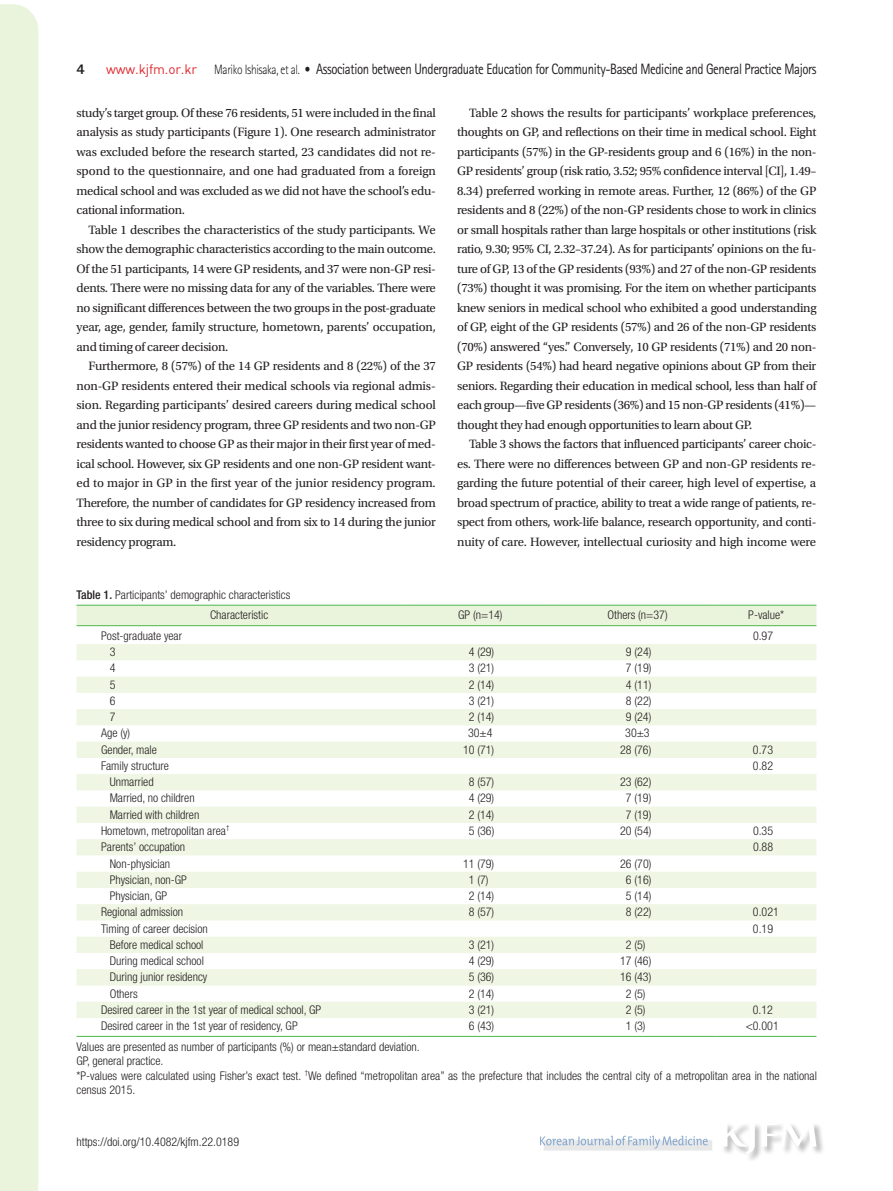
<style>
.page{position:relative;width:893px;height:1191px;background:#fff}
.page>*{position:absolute;margin:0;border:0;box-sizing:border-box;transform-origin:0 0}
.t1{font:15px "Rotis Sans Serif Std";letter-spacing:-.03em;color:#231f20;scale:.85 1}
.t2{font:800 15px "Rotis Sans Serif Std";color:#231f20}
.t3{font:13.5px "Dinreg";letter-spacing:-.01em;color:#e02a30}
.t4{font:12.75px/19.5px "Utopia Std";letter-spacing:-.025em;color:#231f20;text-align:justify}
.t5{font:300 condensed 12px/14.4px "Helvetica Neue LT Std";color:#231f20}
.s1{font-weight:300;font-size:13.5px}
.s2{font-weight:500}
</style>
<div class="page">
<div style="left:0;top:4px;width:38px;height:1187px;background:#eaf3dc"></div>
<div style="left:721px;top:1122px;width:104px;height:40px;background:#231f20;opacity:.3"></div>
<svg style="left:722px;top:1122px;width:94px;height:32px"></svg>
<div style="left:544px;top:1140px;width:168px;height:10px;background:#e8e8e9"></div>
<svg style="left:540px;top:1135px;width:168px;height:13px"></svg>
<div style="left:77px;top:606px;width:739px;height:19px;background:#eaf3dc"></div>
<svg style="left:77px;top:644px;width:739px;height:374px;fill:#f1f7e7"></svg>
<hr style="left:77px;top:605px;width:325px;height:1px;background:#4cb848">
<hr style="left:402px;top:605px;width:157px;height:1px;background:#4cb848">
<hr style="left:559px;top:605px;width:157px;height:1px;background:#4cb848">
<hr style="left:716px;top:605px;width:100px;height:1px;background:#4cb848">
<hr style="left:77px;top:625px;width:325px;height:1px;background:#4cb848">
<hr style="left:402px;top:625px;width:157px;height:1px;background:#4cb848">
<hr style="left:559px;top:625px;width:157px;height:1px;background:#4cb848">
<hr style="left:716px;top:625px;width:100px;height:1px;background:#4cb848">
<hr style="left:77px;top:1036px;width:325px;height:1px;background:#4cb848">
<hr style="left:402px;top:1036px;width:157px;height:1px;background:#4cb848">
<hr style="left:559px;top:1036px;width:157px;height:1px;background:#4cb848">
<hr style="left:716px;top:1036px;width:100px;height:1px;background:#4cb848">
<p class="t2" style="left:77px;top:60px;width:10px">4</p>
<p class="t3" style="left:106px;top:61px;width:93px">www.kjfm.or.kr</p>
<p class="t1" style="left:214px;top:60px;width:710px"><span class="s1">Mariko Ishisaka, et al. •</span> Association between Undergraduate Education for Community-Based Medicine and General Practice Majors</p>
<p class="t4" style="left:77px;top:103px;width:361px">study’s target group. Of these 76 residents, 51 were included in the final analysis as study participants (Figure 1). One research administrator was excluded before the research started, 23 candidates did not re&shy;spond to the questionnaire, and one had graduated from a foreign medical school and was excluded as we did not have the school’s edu&shy;cational information.</p>
<p class="t4" style="left:77px;top:220px;width:361px;text-indent:12px">Table 1 describes the characteristics of the study participants. We show the demographic characteristics according to the main outcome.<br>Of the 51 participants, 14 were GP residents, and 37 were non-GP resi&shy;dents. There were no missing data for any of the variables. There were no significant differences between the two groups in the post-graduate year, age, gender, family structure, hometown, parents’ occupation, and timing of career decision.</p>
<p class="t4" style="left:77px;top:357px;width:361px;text-indent:12px">Furthermore, 8 (57%) of the 14 GP residents and 8 (22%) of the 37 non-GP residents entered their medical schools via regional admis&shy;sion. Regarding participants’ desired careers during medical school and the junior residency program, three GP residents and two non-GP residents wanted to choose GP as their major in their first year of med&shy;ical school. However, six GP residents and one non-GP resident want&shy;ed to major in GP in the first year of the junior residency program.<br>Therefore, the number of candidates for GP residency increased from three to six during medical school and from six to 14 during the junior residency program.</p>
<p class="t5" style="left:210px;top:584px;width:82px;line-height:20.7px;text-indent:-134px"><span class="s2">Table 1.</span> Participants’ demographic characteristics<br>Characteristic</p>
<p class="t4" style="left:457px;top:103px;width:361px;text-indent:12px">Table 2 shows the results for participants’ workplace preferences, thoughts on GP, and reflections on their time in medical school. Eight participants (57%) in the GP-residents group and 6 (16%) in the non-GP residents’ group (risk ratio, 3.52; 95% confidence interval [CI], 1.49– 8.34) preferred working in remote areas. Further, 12 (86%) of the GP residents and 8 (22%) of the non-GP residents chose to work in clinics or small hospitals rather than large hospitals or other institutions (risk ratio, 9.30; 95% CI, 2.32–37.24). As for participants’ opinions on the fu&shy;ture of GP, 13 of the GP residents (93%) and 27 of the non-GP residents (73%) thought it was promising. For the item on whether participants knew seniors in medical school who exhibited a good understanding of GP, eight of the GP residents (57%) and 26 of the non-GP residents (70%) answered “yes.” Conversely, 10 GP residents (71%) and 20 non-GP residents (54%) had heard negative opinions about GP from their seniors. Regarding their education in medical school, less than half of each group—five GP residents (36%) and 15 non-GP residents (41%)— thought they had enough opportunities to learn about GP.</p>
<p class="t4" style="left:457px;top:435px;width:361px;text-indent:12px">Table 3 shows the factors that influenced participants’ career choic&shy;es. There were no differences between GP and non-GP residents re&shy;garding the future potential of their career, high level of expertise, a broad spectrum of practice, ability to treat a wide range of patients, re&shy;spect from others, work-life balance, research opportunity, and conti&shy;nuity of care. However, intellectual curiosity and high income were</p>
<p class="t5" style="left:458px;top:608px;width:46px">GP (n=14)</p>
<p class="t5" style="left:607px;top:608px;width:62px">Others (n=37)</p>
<p class="t5" style="left:748px;top:608px;width:37px">P-value*</p>
<p class="t5" style="left:101px;top:628px;width:82px">Post-graduate year</p>
<p class="t5" style="left:753px;top:628px;width:22px">0.97</p>
<p class="t5" style="left:110px;top:644px;width:7px">3</p>
<p class="t5" style="left:469px;top:644px;width:27px">4 (29)</p>
<p class="t5" style="left:626px;top:644px;width:27px">9 (24)</p>
<p class="t5" style="left:110px;top:661px;width:7px">4</p>
<p class="t5" style="left:469px;top:661px;width:27px">3 (21)</p>
<p class="t5" style="left:626px;top:661px;width:27px">7 (19)</p>
<p class="t5" style="left:110px;top:677px;width:7px">5</p>
<p class="t5" style="left:469px;top:677px;width:27px">2 (14)</p>
<p class="t5" style="left:626px;top:677px;width:27px">4 (11)</p>
<p class="t5" style="left:110px;top:693px;width:7px">6</p>
<p class="t5" style="left:469px;top:693px;width:27px">3 (21)</p>
<p class="t5" style="left:626px;top:693px;width:27px">8 (22)</p>
<p class="t5" style="left:110px;top:709px;width:7px">7</p>
<p class="t5" style="left:469px;top:709px;width:27px">2 (14)</p>
<p class="t5" style="left:626px;top:709px;width:27px">9 (24)</p>
<p class="t5" style="left:101px;top:726px;width:31px">Age (y)</p>
<p class="t5" style="left:468px;top:726px;width:26px">30±4</p>
<p class="t5" style="left:625px;top:726px;width:26px">30±3</p>
<p class="t5" style="left:101px;top:742px;width:57px">Gender, male</p>
<p class="t5" style="left:463px;top:742px;width:33px">10 (71)</p>
<p class="t5" style="left:620px;top:742px;width:33px">28 (76)</p>
<p class="t5" style="left:753px;top:742px;width:22px">0.73</p>
<p class="t5" style="left:101px;top:758px;width:69px">Family structure</p>
<p class="t5" style="left:753px;top:758px;width:22px">0.82</p>
<p class="t5" style="left:110px;top:774px;width:45px">Unmarried</p>
<p class="t5" style="left:469px;top:774px;width:27px">8 (57)</p>
<p class="t5" style="left:620px;top:774px;width:33px">23 (62)</p>
<p class="t5" style="left:110px;top:791px;width:87px">Married, no children</p>
<p class="t5" style="left:469px;top:791px;width:27px">4 (29)</p>
<p class="t5" style="left:626px;top:791px;width:27px">7 (19)</p>
<p class="t5" style="left:110px;top:807px;width:91px">Married with children</p>
<p class="t5" style="left:469px;top:807px;width:27px">2 (14)</p>
<p class="t5" style="left:626px;top:807px;width:27px">7 (19)</p>
<p class="t5" style="left:101px;top:823px;width:130px">Hometown, metropolitan area<sup>†</sup></p>
<p class="t5" style="left:469px;top:823px;width:27px">5 (36)</p>
<p class="t5" style="left:620px;top:823px;width:33px">20 (54)</p>
<p class="t5" style="left:753px;top:823px;width:22px">0.35</p>
<p class="t5" style="left:101px;top:839px;width:86px">Parents’ occupation</p>
<p class="t5" style="left:753px;top:839px;width:22px">0.88</p>
<p class="t5" style="left:110px;top:856px;width:62px">Non-physician</p>
<p class="t5" style="left:463px;top:856px;width:33px">11 (79)</p>
<p class="t5" style="left:620px;top:856px;width:33px">26 (70)</p>
<p class="t5" style="left:110px;top:872px;width:79px">Physician, non-GP</p>
<p class="t5" style="left:469px;top:872px;width:21px">1 (7)</p>
<p class="t5" style="left:626px;top:872px;width:27px">6 (16)</p>
<p class="t5" style="left:110px;top:888px;width:59px">Physician, GP</p>
<p class="t5" style="left:469px;top:888px;width:27px">2 (14)</p>
<p class="t5" style="left:626px;top:888px;width:27px">5 (14)</p>
<p class="t5" style="left:101px;top:904px;width:84px">Regional admission</p>
<p class="t5" style="left:469px;top:904px;width:27px">8 (57)</p>
<p class="t5" style="left:626px;top:904px;width:27px">8 (22)</p>
<p class="t5" style="left:753px;top:904px;width:27px">0.021</p>
<p class="t5" style="left:101px;top:921px;width:108px">Timing of career decision</p>
<p class="t5" style="left:753px;top:921px;width:22px">0.19</p>
<p class="t5" style="left:110px;top:937px;width:95px">Before medical school</p>
<p class="t5" style="left:469px;top:937px;width:27px">3 (21)</p>
<p class="t5" style="left:626px;top:937px;width:21px">2 (5)</p>
<p class="t5" style="left:110px;top:953px;width:96px">During medical school</p>
<p class="t5" style="left:469px;top:953px;width:27px">4 (29)</p>
<p class="t5" style="left:620px;top:953px;width:33px">17 (46)</p>
<p class="t5" style="left:110px;top:969px;width:99px">During junior residency</p>
<p class="t5" style="left:469px;top:969px;width:27px">5 (36)</p>
<p class="t5" style="left:620px;top:969px;width:33px">16 (43)</p>
<p class="t5" style="left:110px;top:986px;width:30px">Others</p>
<p class="t5" style="left:469px;top:986px;width:27px">2 (14)</p>
<p class="t5" style="left:626px;top:986px;width:21px">2 (5)</p>
<p class="t5" style="left:101px;top:1002px;width:222px">Desired career in the 1st year of medical school, GP</p>
<p class="t5" style="left:469px;top:1002px;width:27px">3 (21)</p>
<p class="t5" style="left:626px;top:1002px;width:21px">2 (5)</p>
<p class="t5" style="left:753px;top:1002px;width:22px">0.12</p>
<p class="t5" style="left:101px;top:1018px;width:198px">Desired career in the 1st year of residency, GP</p>
<p class="t5" style="left:469px;top:1018px;width:27px">6 (43)</p>
<p class="t5" style="left:626px;top:1018px;width:21px">1 (3)</p>
<p class="t5" style="left:746px;top:1018px;width:35px">&lt;0.001</p>
<p class="t5" style="left:76px;top:1039px;width:742px">Values are presented as number of participants (%) or mean±standard deviation.<br>GP, general practice.<br>*P-values were calculated using Fisher’s exact test. <sup>†</sup>We defined “metropolitan area” as the prefecture that includes the central city of a metropolitan area in the national census 2015.</p>
<p class="t5" style="left:77px;top:1134px;width:164px">https://doi.org/10.4082/kjfm.22.0189</p>
</div>
